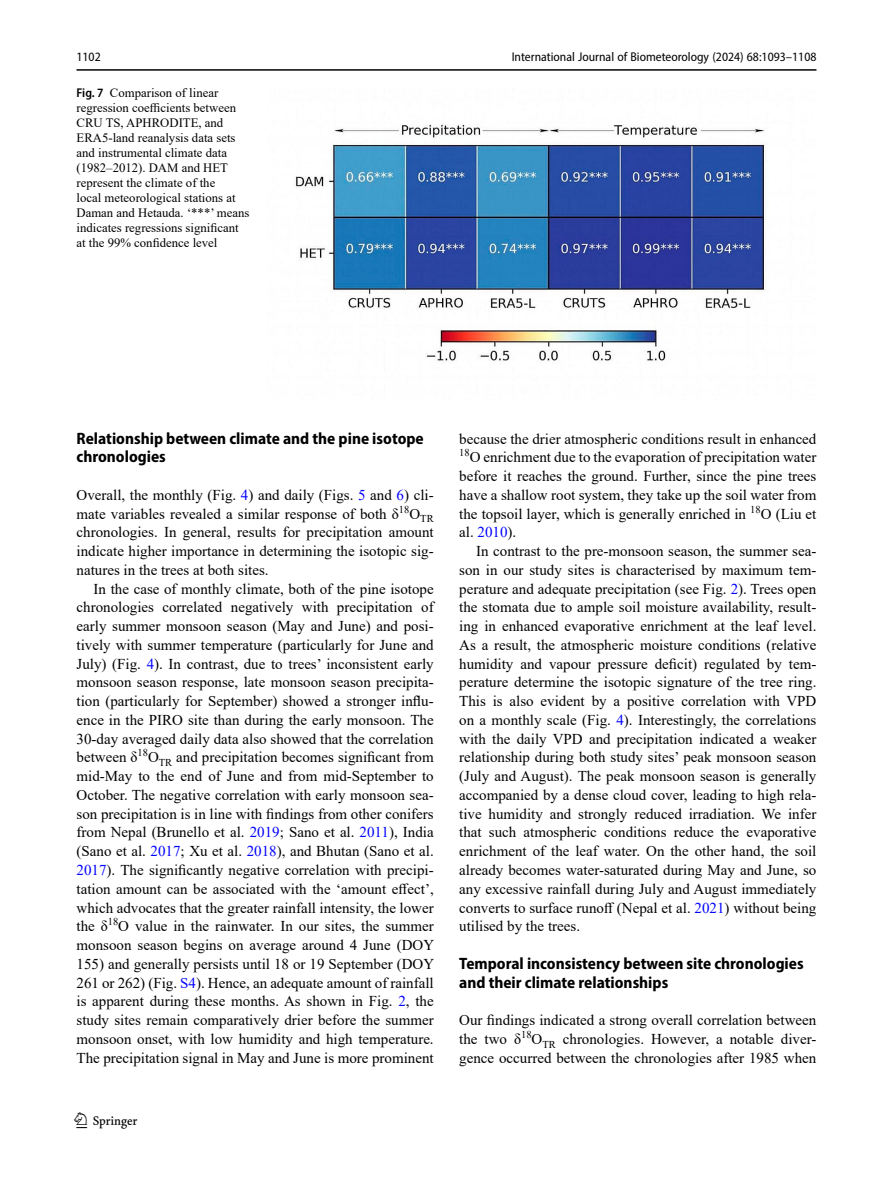
<style>
.page{position:relative;width:893px;height:1187px;background:#fff}
.page>*{position:absolute;margin:0;border:0;box-sizing:border-box;transform-origin:0 0}
.t1{font:22.5px "Springnew";color:#000}
.Head_2{font:700 semi-condensed 16.5px/18.8px "Myriad Pro";color:#000}
.Body_Text_Indent{font:15px/18.8px "Times New Roman";color:#000;text-align:justify}
.Body_Text{font:15px/18.8px "Times New Roman";color:#000;text-align:justify}
.Figure_Caption_Side{font:12.75px/15px "Times New Roman";color:#000}
.t2{font:semi-condensed 12.75px "Myriad Pro";color:#000}
.s1{font-family:"Myriad Pro";font-weight:600;font-stretch:semi-condensed}
.s2{color:#00f}
</style>
<div class="page">
<hr style="left:77px;top:69px;width:739px;height:2px;background:#000">
<img style="left:295px;top:124px;width:471px;height:238px">
<p class="t2" style="left:77px;top:49px;width:26px">1102</p>
<p class="Figure_Caption_Side" style="left:77px;top:84px;width:174px"><span class="s1">Fig. 7</span> Comparison of linear regression coefficients between<br>CRU TS, APHRODITE, and<br>ERA5-land reanalysis data sets and instrumental climate data (1982–2012). DAM and HET represent the climate of the<br>local meteorological stations at<br>Daman and Hetauda. ‘***’ means indicates regressions significant at the 99% confidence level</p>
<p class="t2" style="left:512px;top:49px;width:306px">International Journal of Biometeorology (2024) 68:1093–1108</p>
<p class="Head_2" style="left:77px;top:428px;width:349px">Relationship between climate and the pine isotope chronologies</p>
<p class="Body_Text" style="left:77px;top:485px;width:359px">Overall, the monthly (Fig. <span class="s2">4</span>) and daily (Figs. <span class="s2">5</span> and <span class="s2">6</span>) cli&shy;mate variables revealed a similar response of both δ<sup>18</sup>O<sub>TR </sub>chronologies. In general, results for precipitation amount indicate higher importance in determining the isotopic sig&shy;natures in the trees at both sites.</p>
<p class="Body_Text_Indent" style="left:77px;top:578px;width:359px;text-indent:17px">In the case of monthly climate, both of the pine isotope chronologies correlated negatively with precipitation of early summer monsoon season (May and June) and posi&shy;tively with summer temperature (particularly for June and July) (Fig. <span class="s2">4</span>). In contrast, due to trees’ inconsistent early monsoon season response, late monsoon season precipita&shy;tion (particularly for September) showed a stronger influ&shy;ence in the PIRO site than during the early monsoon. The 30-day averaged daily data also showed that the correlation between δ<sup>18</sup>O<sub>TR</sub> and precipitation becomes significant from mid-May to the end of June and from mid-September to October. The negative correlation with early monsoon sea&shy;son precipitation is in line with findings from other conifers from Nepal (Brunello et al. <span class="s2">2019</span>; Sano et al. <span class="s2">2011</span>), India (Sano et al. <span class="s2">2017</span>; Xu et al. <span class="s2">2018</span>), and Bhutan (Sano et al.<br><span class="s2">2017</span>). The significantly negative correlation with precipi&shy;tation amount can be associated with the ‘amount effect’, which advocates that the greater rainfall intensity, the lower the δ<sup>18</sup>O value in the rainwater. In our sites, the summer monsoon season begins on average around 4 June (DOY 155) and generally persists until 18 or 19 September (DOY 261 or 262) (Fig. <span class="s2">S4</span>). Hence, an adequate amount of rainfall is apparent during these months. As shown in Fig. <span class="s2">2</span>, the study sites remain comparatively drier before the summer monsoon onset, with low humidity and high temperature.<br>The precipitation signal in May and June is more prominent</p>
<h1 class="t1" style="left:77px;top:1107px;width:63px">1 3</h1>
<p class="Body_Text_Indent" style="left:459px;top:428px;width:359px">because the drier atmospheric conditions result in enhanced <sup>18</sup>O enrichment due to the evaporation of precipitation water before it reaches the ground. Further, since the pine trees have a shallow root system, they take up the soil water from the topsoil layer, which is generally enriched in <sup>18</sup>O (Liu et al. <span class="s2">2010</span>).</p>
<p class="Body_Text_Indent" style="left:459px;top:541px;width:359px;text-indent:17px">In contrast to the pre-monsoon season, the summer sea&shy;son in our study sites is characterised by maximum tem&shy;perature and adequate precipitation (see Fig. <span class="s2">2</span>). Trees open the stomata due to ample soil moisture availability, result&shy;ing in enhanced evaporative enrichment at the leaf level.<br>As a result, the atmospheric moisture conditions (relative humidity and vapour pressure deficit) regulated by tem&shy;perature determine the isotopic signature of the tree ring.<br>This is also evident by a positive correlation with VPD on a monthly scale (Fig. <span class="s2">4</span>). Interestingly, the correlations with the daily VPD and precipitation indicated a weaker relationship during both study sites’ peak monsoon season (July and August). The peak monsoon season is generally accompanied by a dense cloud cover, leading to high rela&shy;tive humidity and strongly reduced irradiation. We infer that such atmospheric conditions reduce the evaporative enrichment of the leaf water. On the other hand, the soil already becomes water-saturated during May and June, so any excessive rainfall during July and August immediately converts to surface runoff (Nepal et al. <span class="s2">2021</span>) without being utilised by the trees.</p>
<p class="Head_2" style="left:459px;top:953px;width:346px">Temporal inconsistency between site chronologies and their climate relationships</p>
<p class="Body_Text" style="left:459px;top:1010px;width:359px">Our findings indicated a strong overall correlation between the two δ<sup>18</sup>O<sub>TR</sub> chronologies. However, a notable diver&shy;gence occurred between the chronologies after 1985 when</p>
</div>
